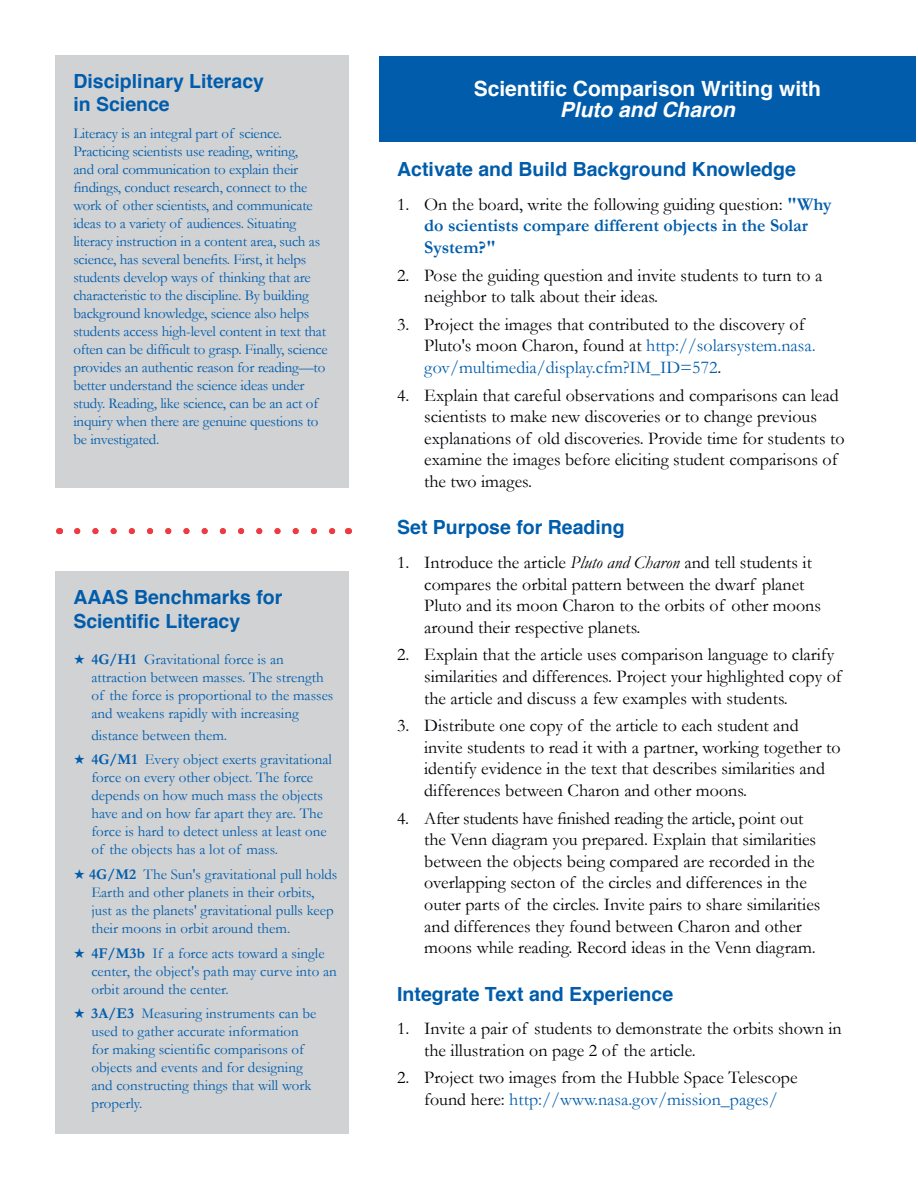
<style>
.page{position:relative;width:918px;height:1188px;background:#fff}
.page>*{position:absolute;margin:0;border:0;box-sizing:border-box;transform-origin:0 0}
.t1{font:700 21px/21px "Helvetica";color:#fff;text-align:center}
.t2{font:700 19.5px/23.4px "Helvetica";color:#015dab}
.t3{font:18px/21.6px "Garamond";color:#000006}
.t4{font:700 18px/21.6px "Garamond";color:#015dab}
.t5{font:15px/18px "Garamond";color:#015dab}
.s1{font-weight:700}
.s2{font-style:italic}
.s3{font-weight:400;color:#000006}
.s4{color:#015dab}
</style>
<div class="page">
<div style="left:55px;top:55px;width:294px;height:433px;background:#d1d2d4"></div>
<div style="left:55px;top:572px;width:294px;height:562px;background:#d1d2d4"></div>
<div style="left:379px;top:56px;width:537px;height:85px;background:#015dab"></div>
<svg style="left:77px;top:528px;width:259px;height:6px"></svg>
<p class="t2" style="left:73px;top:70px;width:192px">Disciplinary Literacy in Science</p>
<p class="t5" style="left:73px;top:125px;width:256px">Literacy is an integral part of science.<br>Practicing scientists use reading, writing,<br>and oral communication to explain their findings, conduct research, connect to the work of other scientists, and communicate ideas to a variety of audiences. Situating literacy instruction in a content area, such as science, has several benefits. First, it helps students develop ways of thinking that are characteristic to the discipline. By building background knowledge, science also helps students access high-level content in text that often can be difficult to grasp. Finally, science provides an authentic reason for reading—to better understand the science ideas under study. Reading, like science, can be an act of inquiry when there are genuine questions to be investigated.</p>
<p class="t2" style="left:73px;top:586px;width:211px">AAAS Benchmarks for<br>Scientific Literacy</p>
<p class="t5" style="left:91px;top:650px;width:244px;text-indent:-18px">★ <span class="s1">4G/H1</span> Gravitational force is an attraction between masses. The strength of the force is proportional to the masses and weakens rapidly with increasing</p>
<p class="t5" style="left:91px;top:726px;width:137px">distance between them.</p>
<p class="t5" style="left:91px;top:750px;width:242px;text-indent:-18px">★ <span class="s1">4G/M1</span> Every object exerts gravitational force on every other object. The force depends on how much mass the objects have and on how far apart they are. The force is hard to detect unless at least one of the objects has a lot of mass.</p>
<p class="t5" style="left:91px;top:865px;width:248px;text-indent:-18px">★ <span class="s1">4G/M2</span> The Sun's gravitational pull holds Earth and other planets in their orbits, just as the planets' gravitational pulls keep their moons in orbit around them.</p>
<p class="t5" style="left:91px;top:944px;width:247px;text-indent:-18px">★ <span class="s1">4F/M3b</span> If a force acts toward a single center, the object's path may curve into an orbit around the center.</p>
<p class="t5" style="left:91px;top:1004px;width:227px;text-indent:-18px">★ <span class="s1">3A/E3</span> Measuring instruments can be used to gather accurate information for making scientific comparisons of objects and events and for designing and constructing things that will work properly.</p>
<p class="t1" style="left:474px;top:78px;width:349px">Scientific Comparison Writing with<br><span class="s2">Pluto and Charon</span></p>
<p class="t2" style="left:397px;top:158px;width:400px">Activate and Build Background Knowledge</p>
<p class="t4" style="left:424px;top:193px;width:409px;text-indent:-27px"><span class="s3">1. On the board, write the following guiding question:</span> "Why do scientists compare different objects in the Solar<br>System?"</p>
<p class="t3" style="left:424px;top:264px;width:400px;text-indent:-27px">2. Pose the guiding question and invite students to turn to a neighbor to talk about their ideas.</p>
<p class="t3" style="left:424px;top:313px;width:393px;text-indent:-27px">3. Project the images that contributed to the discovery of<br>Pluto's moon Charon, found at <span class="s4">http://solarsystem.nasa. gov/multimedia/display.cfm?IM_ID=572</span>.</p>
<p class="t3" style="left:424px;top:384px;width:422px;text-indent:-27px">4. Explain that careful observations and comparisons can lead scientists to make new discoveries or to change previous explanations of old discoveries. Provide time for students to examine the images before eliciting student comparisons of the two images.</p>
<p class="t2" style="left:397px;top:516px;width:229px">Set Purpose for Reading</p>
<p class="t3" style="left:424px;top:551px;width:398px;text-indent:-27px">1. Introduce the article <span class="s2">Pluto and Charon</span> and tell students it compares the orbital pattern between the dwarf planet Pluto and its moon Charon to the orbits of other moons around their respective planets.</p>
<p class="t3" style="left:424px;top:644px;width:419px;text-indent:-27px">2. Explain that the article uses comparison language to clarify similarities and differences. Project your highlighted copy of the article and discuss a few examples with students.</p>
<p class="t3" style="left:424px;top:715px;width:418px;text-indent:-27px">3. Distribute one copy of the article to each student and invite students to read it with a partner, working together to identify evidence in the text that describes similarities and differences between Charon and other moons.</p>
<p class="t3" style="left:424px;top:807px;width:398px;text-indent:-27px">4. After students have finished reading the article, point out the Venn diagram you prepared. Explain that similarities between the objects being compared are recorded in the overlapping secton of the circles and differences in the outer parts of the circles. Invite pairs to share similarities and differences they found between Charon and other moons while reading. Record ideas in the Venn diagram.</p>
<p class="t2" style="left:397px;top:982px;width:277px">Integrate Text and Experience</p>
<p class="t3" style="left:424px;top:1018px;width:419px;text-indent:-27px">1. Invite a pair of students to demonstrate the orbits shown in the illustration on page 2 of the article.</p>
<p class="t3" style="left:397px;top:1067px;width:402px;text-align:center">2. Project two images from the Hubble Space Telescope found here: <span class="s4">http://www.nasa.gov/mission_pages/</span></p>
</div>
